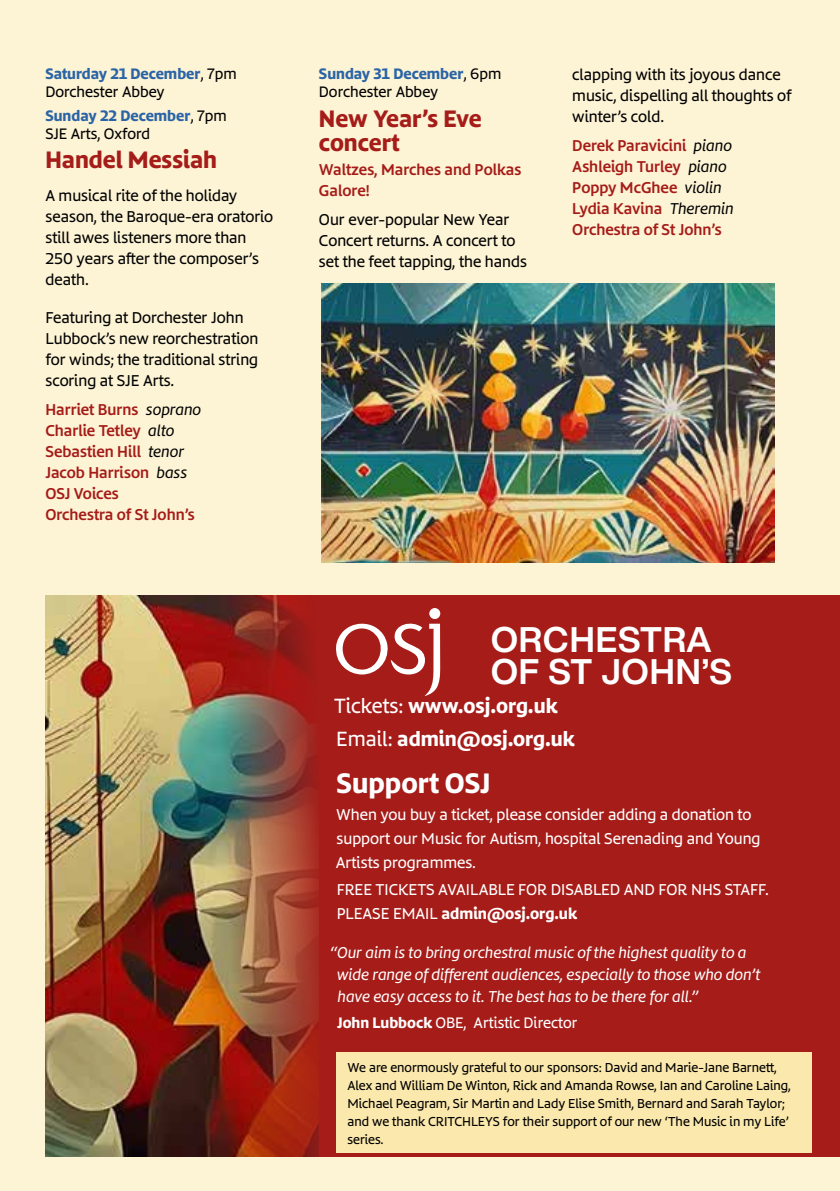
<style>
.page{position:relative;width:840px;height:1191px;background:#fff}
.page>*{position:absolute;margin:0;border:0;box-sizing:border-box;transform-origin:0 0}
.t1{font:700 35px/32.2px "Helvetica Now Display";letter-spacing:.03em;color:#fff}
.t2{font:700 26px "Bommer Sans";color:#fff}
.t3{font:700 22px/24px "Bommer Sans";color:#a51c18}
.t4{font:700 19px/33.6px "Bommer Sans";color:#fff}
.t5{font:600 14.4px/21px "Bommer Sans";color:#a51c18}
.t6{font:14.4px/21px "Bommer Sans";color:#010202}
.t7{font:14.4px/24px "Bommer Sans";color:#fff}
.t8{font:italic 14.4px/22px "Bommer Sans";color:#fff}
.t9{font:14.4px/21px "Bommer Sans";color:#000}
.t10{font:14px/18px "Bommer Sans";color:#000}
.t11{font:14px "Bommer Sans";color:#fff}
.t12{font:12px/18px "Bommer Sans";color:#000}
.s1{font-weight:700;color:#2a64a6}
.s2{font-weight:400;font-style:italic;color:#010202}
.s3{font-weight:400}
.s4{font-weight:700}
</style>
<div class="page">
<div style="left:0;top:0;width:839px;height:1191px;background:#fdf3d5"></div>
<div style="left:45px;top:595px;width:794px;height:562px;background:#a51c18"></div>
<div style="left:336px;top:1052px;width:475px;height:101px;background:#fbe8ac"></div>
<svg style="left:336px;top:623px;width:104px;height:73px"></svg>
<div style="left:429px;top:608px;width:11px;height:11px;background:#fff;border-radius:50%"></div>
<img style="left:45px;top:595px;width:274px;height:562px">
<img style="left:321px;top:283px;width:452px;height:279px">
<p class="t10" style="left:45px;top:65px;width:193px"><span class="s1">Saturday 21 December</span>, 7pm<br>Dorchester Abbey</p>
<p class="t10" style="left:45px;top:107px;width:183px"><span class="s1">Sunday 22 December</span>, 7pm<br>SJE Arts, Oxford</p>
<h3 class="t3" style="left:45px;top:148px;width:173px">Handel Messiah</h3>
<p class="t6" style="left:45px;top:185px;width:229px">A musical rite of the holiday season, the Baroque-era oratorio still awes listeners more than<br>250 years after the composer’s death.</p>
<p class="t6" style="left:45px;top:307px;width:214px">Featuring at Dorchester John<br>Lubbock’s new reorchestration for winds; the traditional string scoring at SJE Arts.</p>
<p class="t5" style="left:45px;top:399px;width:157px">Harriet Burns <span class="s2">soprano<br></span>Charlie Tetley <span class="s2">alto<br></span>Sebastien Hill <span class="s2">tenor<br></span>Jacob Harrison <span class="s2">bass<br></span>OSJ Voices<br>Orchestra of St John’s</p>
<p class="t10" style="left:319px;top:65px;width:184px"><span class="s1">Sunday 31 December</span>, 6pm<br>Dorchester Abbey</p>
<h3 class="t3" style="left:319px;top:106px;width:164px">New Year’s Eve concert</h3>
<p class="t5" style="left:319px;top:159px;width:204px">Waltzes, Marches and Polkas<br>Galore!</p>
<p class="t9" style="left:319px;top:209px;width:209px">Our ever-popular New Year<br>Concert returns. A concert to set the feet tapping, the hands</p>
<p class="t9" style="left:572px;top:64px;width:220px">clapping with its joyous dance music, dispelling all thoughts of winter’s cold.</p>
<p class="t5" style="left:572px;top:135px;width:163px">Derek Paravicini <span class="s2">piano<br></span>Ashleigh Turley <span class="s2">piano<br></span>Poppy McGhee <span class="s2">violin<br></span>Lydia Kavina <span class="s2">Theremin<br></span>Orchestra of St John’s</p>
<h1 class="t1" style="left:490px;top:623px;width:242px">ORCHESTRA<br>OF ST JOHN’S</h1>
<h3 class="t4" style="left:334px;top:688px;width:242px"><span class="s3">Tickets:</span> www.osj.org.uk<br><span class="s3">Email:</span> admin@osj.org.uk</h3>
<h2 class="t2" style="left:336px;top:763px;width:155px">Support OSJ</h2>
<p class="t7" style="left:335px;top:802px;width:426px">When you buy a ticket, please consider adding a donation to support our Music for Autism, hospital Serenading and Young<br>Artists programmes.</p>
<p class="t7" style="left:336px;top:877px;width:433px">FREE TICKETS AVAILABLE FOR DISABLED AND FOR NHS STAFF.<br>PLEASE EMAIL <span class="s4">admin@osj.org.uk</span></p>
<p class="t8" style="left:336px;top:941px;width:424px;text-indent:-7px">“Our aim is to bring orchestral music of the highest quality to a wide range of different audiences, especially to those who don’t have easy access to it. The best has to be there for all.”</p>
<p class="t11" style="left:337px;top:1012px;width:242px"><span class="s4">John Lubbock</span> OBE, Artistic Director</p>
<p class="t12" style="left:347px;top:1058px;width:444px">We are enormously grateful to our sponsors: David and Marie-Jane Barnett, Alex and William De Winton, Rick and Amanda Rowse, Ian and Caroline Laing, Michael Peagram, Sir Martin and Lady Elise Smith, Bernard and Sarah Taylor; and we thank CRITCHLEYS for their support of our new ‘The Music in my Life’ series.</p>
<p class="t12" style="left:347px;top:1102px;width:98px">and Sarah Taylor</p>
</div>
